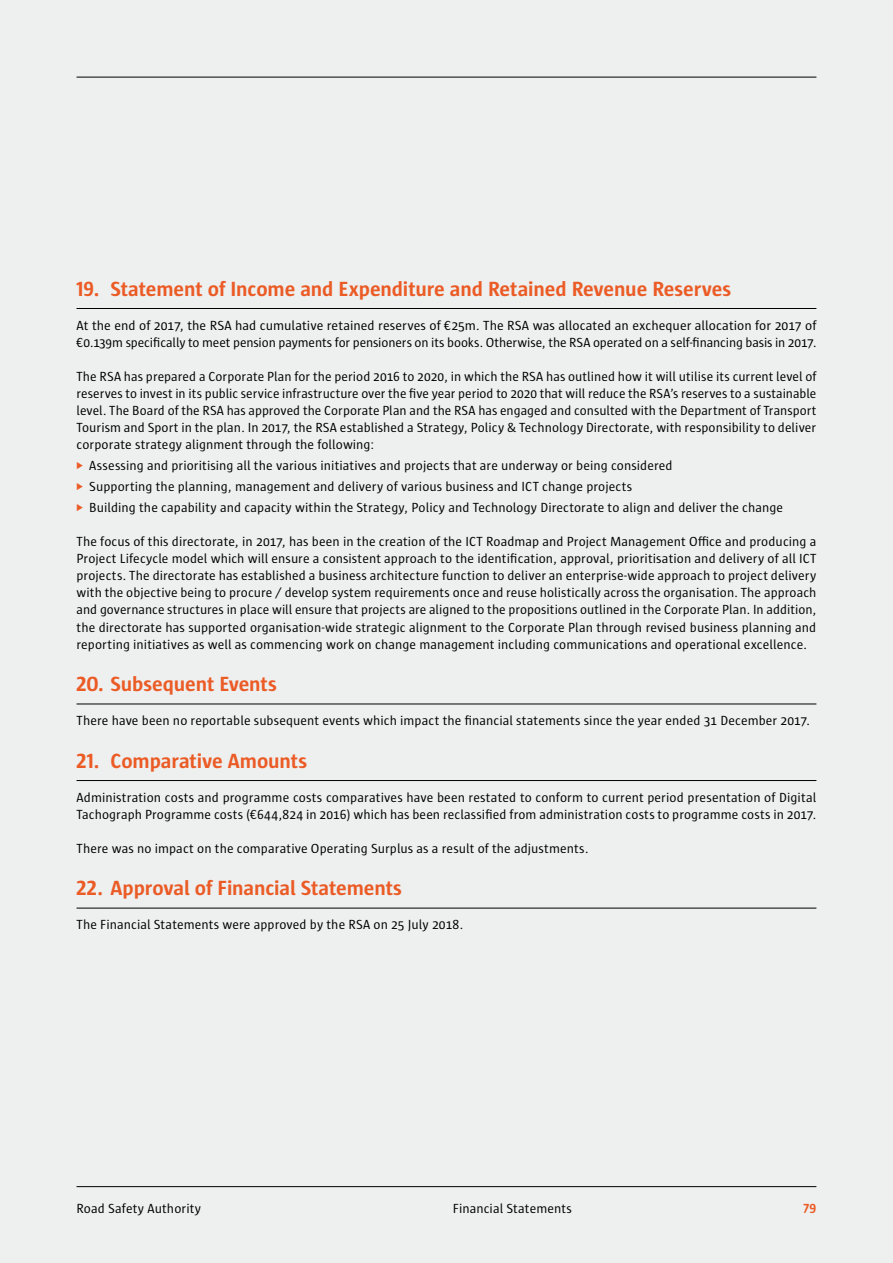
<style>
.page{position:relative;width:893px;height:1263px;background:#eeefef}
.page>*{position:absolute;margin:0;border:0;box-sizing:border-box;transform-origin:0 0}
.t1{font:700 21px "Sun";letter-spacing:-.005em;color:#eb5b25}
.t2{font:13.5px/17px "Sun";letter-spacing:.005em;color:#000}
.t3{font:700 13.5px "Sun";color:#eb5b25}
</style>
<div class="page">
<hr style="left:77px;top:308px;width:739px;height:1px;background:#000">
<hr style="left:77px;top:704px;width:739px;height:1px;background:#000">
<hr style="left:77px;top:780px;width:739px;height:1px;background:#000">
<hr style="left:77px;top:908px;width:739px;height:1px;background:#000">
<hr style="left:77px;top:77px;width:739px;height:1px;background:#000">
<hr style="left:77px;top:1186px;width:739px;height:1px;background:#000">
<h1 class="t1" style="left:77px;top:277px;width:656px">19. Statement of Income and Expenditure and Retained Revenue Reserves</h1>
<p class="t2" style="left:77px;top:316px;width:741px">At the end of 2017, the RSA had cumulative retained reserves of €25m. The RSA was allocated an exchequer allocation for 2017 of €0.139m specifically to meet pension payments for pensioners on its books. Otherwise, the RSA operated on a self-financing basis in 2017.</p>
<p class="t2" style="left:77px;top:367px;width:742px;text-align:justify">The RSA has prepared a Corporate Plan for the period 2016 to 2020, in which the RSA has outlined how it will utilise its current level of reserves to invest in its public service infrastructure over the five year period to 2020 that will reduce the RSA’s reserves to a sustainable level. The Board of the RSA has approved the Corporate Plan and the RSA has engaged and consulted with the Department of Transport Tourism and Sport in the plan. In 2017, the RSA established a Strategy, Policy &amp; Technology Directorate, with responsibility to deliver corporate strategy alignment through the following:</p>
<p class="t2" style="left:89px;top:455px;width:695px;line-height:21.3px">Assessing and prioritising all the various initiatives and projects that are underway or being considered<br>Supporting the planning, management and delivery of various business and ICT change projects<br>Building the capability and capacity within the Strategy, Policy and Technology Directorate to align and deliver the change</p>
<p class="t2" style="left:77px;top:533px;width:741px;text-align:justify">The focus of this directorate, in 2017, has been in the creation of the ICT Roadmap and Project Management Office and producing a Project Lifecycle model which will ensure a consistent approach to the identification, approval, prioritisation and delivery of all ICT projects. The directorate has established a business architecture function to deliver an enterprise-wide approach to project delivery with the objective being to procure / develop system requirements once and reuse holistically across the organisation. The approach and governance structures in place will ensure that projects are aligned to the propositions outlined in the Corporate Plan. In addition, the directorate has supported organisation-wide strategic alignment to the Corporate Plan through revised business planning and reporting initiatives as well as commencing work on change management including communications and operational excellence.</p>
<h1 class="t1" style="left:77px;top:672px;width:202px">20. Subsequent Events</h1>
<p class="t2" style="left:77px;top:712px;width:735px">There have been no reportable subsequent events which impact the financial statements since the year ended 31 December 2017.</p>
<h1 class="t1" style="left:77px;top:749px;width:232px">21. Comparative Amounts</h1>
<p class="t2" style="left:77px;top:788px;width:741px">Administration costs and programme costs comparatives have been restated to conform to current period presentation of Digital<br>Tachograph Programme costs (€644,824 in 2016) which has been reclassified from administration costs to programme costs in 2017.</p>
<p class="t2" style="left:77px;top:839px;width:514px">There was no impact on the comparative Operating Surplus as a result of the adjustments.</p>
<h1 class="t1" style="left:77px;top:876px;width:327px">22. Approval of Financial Statements</h1>
<p class="t2" style="left:77px;top:916px;width:388px">The Financial Statements were approved by the RSA on 25 July 2018.</p>
<p class="t2" style="left:77px;top:1200px;width:126px">Road Safety Authority</p>
<p class="t2" style="left:453px;top:1200px;width:121px">Financial Statements</p>
<p class="t3" style="left:804px;top:1201px;width:14px">79</p>
</div>
